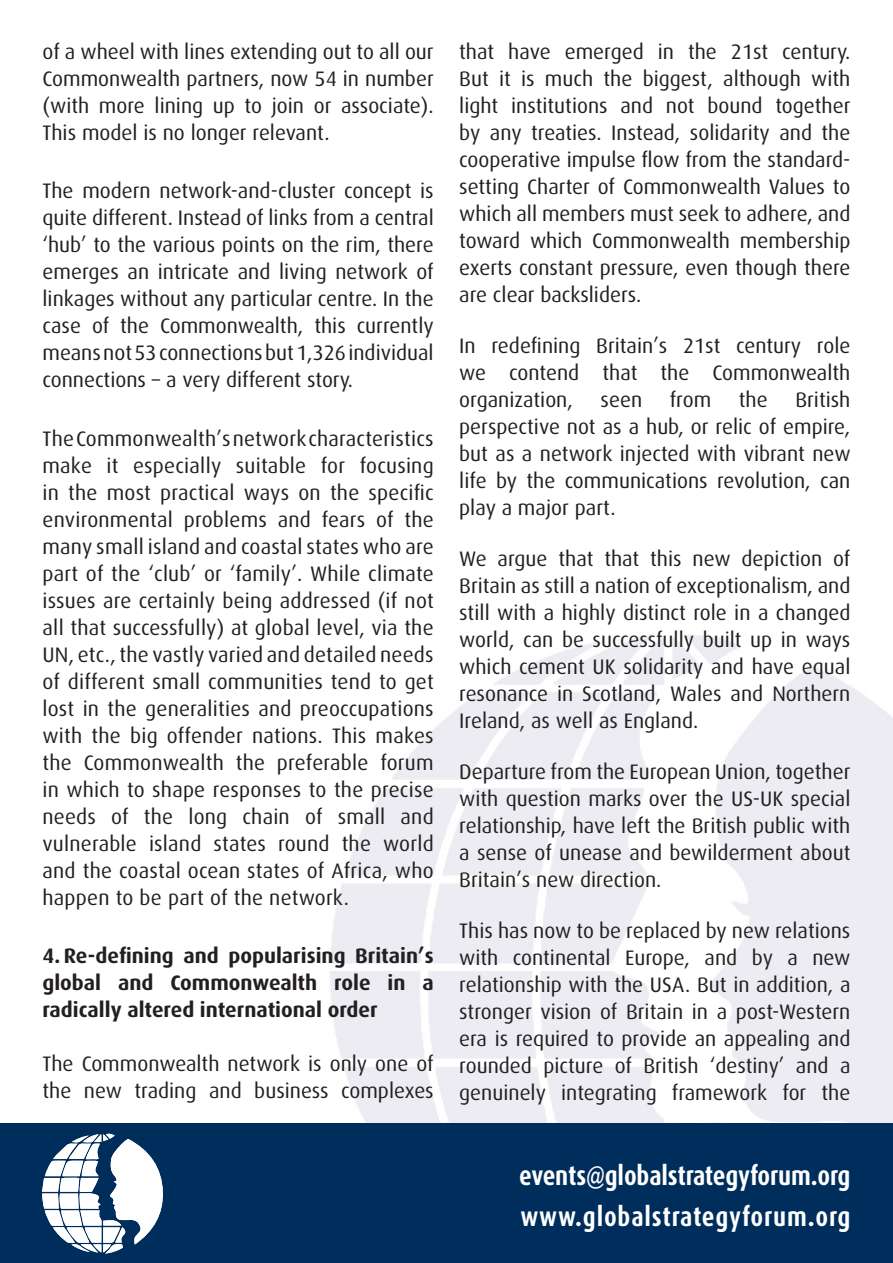
<style>
.page{position:relative;width:893px;height:1263px;background:#fff}
.page>*{position:absolute;margin:0;border:0;box-sizing:border-box;transform-origin:0 0}
.t1{font:700 27px/40.5px "Dax Condensed";letter-spacing:-.005em;color:#fff}
.t2{font:21px/27px "Dax";color:#231f20;text-align:justify}
.t3{font:700 21px/27px "Dax";color:#231f20;text-align:justify}
</style>
<div class="page">
<div style="left:0;top:1123px;width:893px;height:140px;background:#002e5c"></div>
<svg style="left:42px;top:1133px;width:121px;height:120px"></svg>
<p class="t2" style="left:43px;top:38px;width:393px">of a wheel with lines extending out to all our Commonwealth partners, now 54 in number (with more lining up to join or associate).<br>This model is no longer relevant.</p>
<p class="t2" style="left:43px;top:178px;width:393px">The modern network-and-cluster concept is quite different. Instead of links from a central ‘hub’ to the various points on the rim, there emerges an intricate and living network of linkages without any particular centre. In the case of the Commonwealth, this currently means not 53 connections but 1,326 individual connections – a very different story.</p>
<p class="t2" style="left:43px;top:425px;width:393px">The Commonwealth’s network characteristics make it especially suitable for focusing in the most practical ways on the specific environmental problems and fears of the many small island and coastal states who are part of the ‘club’ or ‘family’. While climate issues are certainly being addressed (if not all that successfully) at global level, via the UN, etc., the vastly varied and detailed needs of different small communities tend to get lost in the generalities and preoccupations with the big offender nations. This makes the Commonwealth the preferable forum in which to shape responses to the precise needs of the long chain of small and vulnerable island states round the world and the coastal ocean states of Africa, who happen to be part of the network.</p>
<p class="t3" style="left:43px;top:943px;width:393px">4. Re-defining and popularising Britain’s global and Commonwealth role in a radically altered international order</p>
<p class="t2" style="left:43px;top:1051px;width:393px">The Commonwealth network is only one of the new trading and business complexes</p>
<p class="t2" style="left:459px;top:38px;width:393px">that have emerged in the 21st century.<br>But it is much the biggest, although with light institutions and not bound together by any treaties. Instead, solidarity and the cooperative impulse flow from the standard&shy;setting Charter of Commonwealth Values to which all members must seek to adhere, and toward which Commonwealth membership exerts constant pressure, even though there are clear backsliders.</p>
<p class="t2" style="left:459px;top:332px;width:393px">In redefining Britain’s 21st century role we contend that the Commonwealth</p>
<p class="t2" style="left:459px;top:386px;width:115px">organization,</p>
<p class="t2" style="left:601px;top:386px;width:43px">seen</p>
<p class="t2" style="left:670px;top:386px;width:43px">from</p>
<p class="t2" style="left:739px;top:386px;width:30px">the</p>
<p class="t2" style="left:459px;top:386px;width:393px;text-indent:336px">British perspective not as a hub, or relic of empire, but as a network injected with vibrant new life by the communications revolution, can play a major part.</p>
<p class="t2" style="left:459px;top:545px;width:393px">We argue that that this new depiction of Britain as still a nation of exceptionalism, and still with a highly distinct role in a changed world, can be successfully built up in ways which cement UK solidarity and have equal resonance in Scotland, Wales and Northern Ireland, as well as England.</p>
<p class="t2" style="left:459px;top:758px;width:393px">Departure from the European Union, together with question marks over the US-UK special relationship, have left the British public with a sense of unease and bewilderment about Britain’s new direction.</p>
<p class="t2" style="left:459px;top:917px;width:393px">This has now to be replaced by new relations with continental Europe, and by a new relationship with the USA. But in addition, a stronger vision of Britain in a post-Western era is required to provide an appealing and rounded picture of British ‘destiny’ and a genuinely integrating framework for the</p>
<p class="t1" style="left:519px;top:1156px;width:333px">events@globalstrategyforum.org www.globalstrategyforum.org</p>
</div>
